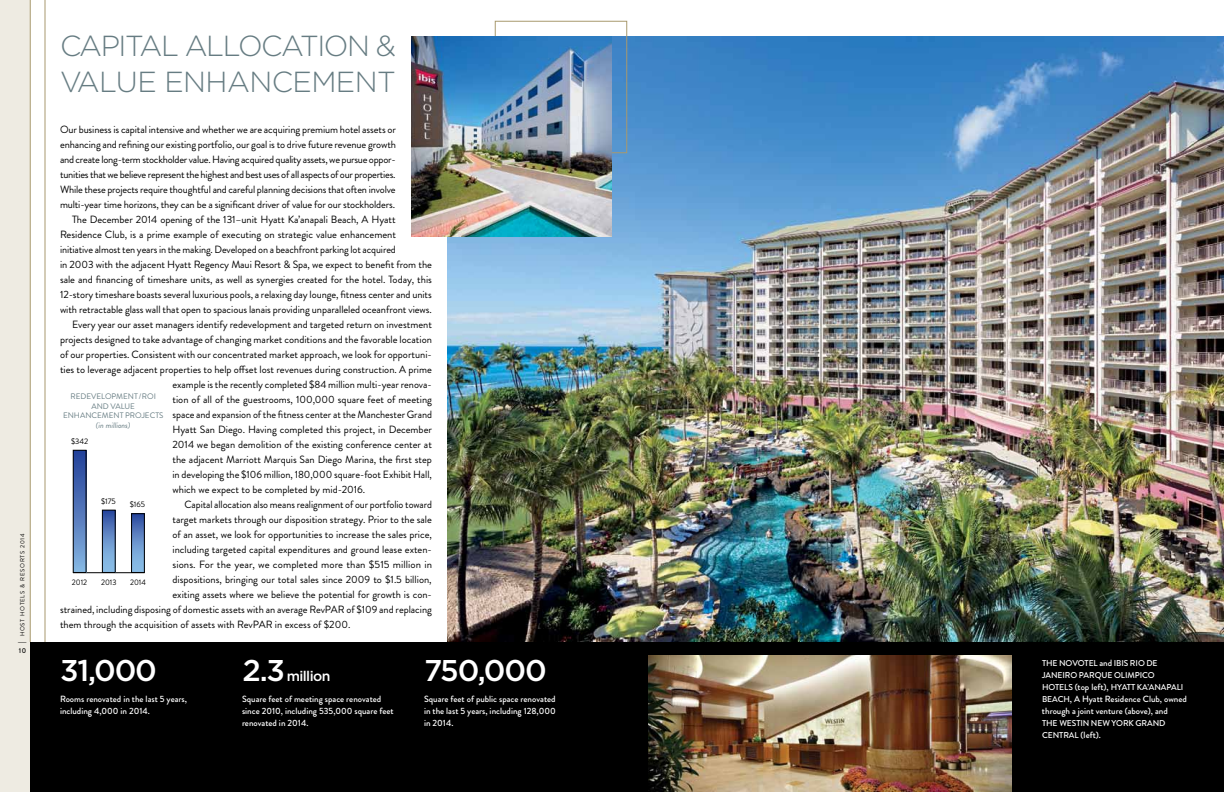
<style>
.page{position:relative;width:1224px;height:792px;background:#fff}
.page>*{position:absolute;margin:0;border:0;box-sizing:border-box;transform-origin:0 0}
.t1{font:500 30px "Gotham";letter-spacing:-.04em;color:#fff}
.t2{font:300 29px/36px "Gotham";letter-spacing:-.02em;color:#667c82}
.t3{font:300 29px "Gotham";letter-spacing:-.05em;color:#667c82}
.t4{font:500 14px "Gotham";letter-spacing:-.04em;color:#fff}
.t5{font:10.5px "Brandon Grotesque";letter-spacing:-.005em;color:#000}
.t6{font:10.5px "Brandon Grotesque";letter-spacing:-.025em;color:#000}
.t7{font:500 9px/12px "Brandon Grotesque";color:#fff}
.t8{font:500 8.5px/12px "Brandon Grotesque";letter-spacing:-.01em;color:#fff}
.t9{font:8px "Brandon Grotesque";color:#667c82}
.t10{font:italic 8px "Brandon Grotesque";color:#667c82}
.t11{font:8px "Brandon Grotesque";color:#000;scale:.96 1}
.t12{font:8px "Brandon Grotesque";color:#000}
.t13{font:500 7px "Brandon Grotesque";color:#000}
.t14{font:6px "Brandon Grotesque";letter-spacing:.1em;color:#000}
.s1{font-weight:700;font-size:8px}
.s2{font-size:30px}
.s3{font-size:9px}
.s4{font-size:8.5px}
</style>
<div class="page">
<img style="left:447px;top:36px;width:777px;height:606px">
<div style="left:30px;top:642px;width:582px;height:150px;background:#000"></div>
<div style="left:0;top:0;width:30px;height:792px;background:#eeebe2"></div>
<hr style="left:30px;top:0;width:1px;height:642px;background:#a8996e">
<hr style="left:45px;top:0;width:1px;height:642px;background:#a8996e">
<div style="left:612px;top:642px;width:612px;height:150px;background:#000"></div>
<div style="left:495px;top:21px;width:132px;height:132px;border:1px solid #a8996e"></div>
<img style="left:411px;top:36px;width:201px;height:201px">
<img style="left:648px;top:655px;width:364px;height:137px">
<hr style="left:73px;top:572px;width:72px;height:1px;background:#000">
<svg style="left:75px;top:452px;width:9px;height:119px"></svg>
<div style="left:73px;top:450px;width:13px;height:123px;border:1px solid #000"></div>
<svg style="left:104px;top:512px;width:9px;height:59px"></svg>
<div style="left:102px;top:510px;width:13px;height:63px;border:1px solid #000"></div>
<svg style="left:133px;top:515px;width:10px;height:56px"></svg>
<div style="left:131px;top:513px;width:14px;height:60px;border:1px solid #000"></div>
<p class="t14" style="left:18px;top:643px;width:111px;rotate:-90deg"><span class="s1">|</span> HOST HOTELS &amp; RESORTS 2014</p>
<p class="t13" style="left:19px;top:646px;width:9px">10</p>
<h2 class="t2" style="left:60px;top:27px;width:337px;text-indent:221px">ATION &amp;<br>VALUE ENHANCEME</h2>
<h2 class="t3" style="left:60px;top:28px;width:145px">CAPITAL ALLOC</h2>
<h2 class="t3" style="left:355px;top:64px;width:39px">NT</h2>
<p class="t5" style="left:60px;top:123px;width:338px">Our business is capital intensive and whether we are acquiring premium hotel assets or</p>
<p class="t5" style="left:60px;top:138px;width:338px">enhancing and refining our existing portfolio, our goal is to drive future revenue growth</p>
<p class="t6" style="left:60px;top:153px;width:337px">and create long-term stockholder value. Having acquired quality assets, we pursue oppor-</p>
<p class="t6" style="left:60px;top:168px;width:337px">tunities that we believe represent the highest and best uses of all aspects of our properties.</p>
<p class="t5" style="left:60px;top:183px;width:337px">While these projects require thoughtful and careful planning decisions that often involve</p>
<p class="t5" style="left:60px;top:198px;width:337px">multi-year time horizons, they can be a significant driver of value for our stockholders.</p>
<p class="t5" style="left:72px;top:213px;width:325px">The December 2014 opening of the 131–unit Hyatt Ka’anapali Beach, A Hyatt</p>
<p class="t5" style="left:60px;top:228px;width:338px">Residence Club, is a prime example of executing on strategic value enhancement</p>
<p class="t5" style="left:60px;top:243px;width:337px">initiative almost ten years in the making. Developed on a beachfront parking lot acquired</p>
<p class="t5" style="left:60px;top:258px;width:374px">in 2003 with the adjacent Hyatt Regency Maui Resort &amp; Spa, we expect to benefit from the</p>
<p class="t5" style="left:60px;top:273px;width:373px">sale and financing of timeshare units, as well as synergies created for the hotel. Today, this</p>
<p class="t5" style="left:60px;top:288px;width:373px">12-story timeshare boasts several luxurious pools, a relaxing day lounge, fitness center and units</p>
<p class="t5" style="left:60px;top:303px;width:373px">with retractable glass wall that open to spacious lanais providing unparalleled oceanfront views.</p>
<p class="t5" style="left:72px;top:318px;width:361px">Every year our asset managers identify redevelopment and targeted return on investment</p>
<p class="t5" style="left:60px;top:333px;width:373px">projects designed to take advantage of changing market conditions and the favorable location</p>
<p class="t5" style="left:60px;top:348px;width:373px">of our properties. Consistent with our concentrated market approach, we look for opportuni-</p>
<p class="t5" style="left:60px;top:363px;width:373px">ties to leverage adjacent properties to help offset lost revenues during construction. A prime</p>
<p class="t5" style="left:172px;top:378px;width:261px">example is the recently completed $84 million multi-year renova-</p>
<p class="t5" style="left:172px;top:393px;width:261px">tion of all of the guestrooms, 100,000 square feet of meeting</p>
<p class="t5" style="left:172px;top:408px;width:261px">space and expansion of the fitness center at the Manchester Grand</p>
<p class="t5" style="left:172px;top:423px;width:261px">Hyatt San Diego. Having completed this project, in December</p>
<p class="t5" style="left:172px;top:438px;width:261px">2014 we began demolition of the existing conference center at</p>
<p class="t5" style="left:172px;top:453px;width:261px">the adjacent Marriott Marquis San Diego Marina, the first step</p>
<p class="t5" style="left:172px;top:468px;width:261px">in developing the $106 million, 180,000 square-foot Exhibit Hall,</p>
<p class="t5" style="left:172px;top:483px;width:194px">which we expect to be completed by mid-2016.</p>
<p class="t5" style="left:184px;top:498px;width:249px">Capital allocation also means realignment of our portfolio toward</p>
<p class="t5" style="left:172px;top:513px;width:261px">target markets through our disposition strategy. Prior to the sale</p>
<p class="t5" style="left:172px;top:528px;width:261px">of an asset, we look for opportunities to increase the sales price,</p>
<p class="t5" style="left:172px;top:543px;width:261px">including targeted capital expenditures and ground lease exten-</p>
<p class="t5" style="left:172px;top:558px;width:261px">sions. For the year, we completed more than $515 million in</p>
<p class="t5" style="left:172px;top:573px;width:261px">dispositions, bringing our total sales since 2009 to $1.5 billion,</p>
<p class="t5" style="left:172px;top:588px;width:261px">exiting assets where we believe the potential for growth is con-</p>
<p class="t5" style="left:60px;top:603px;width:373px">strained, including disposing of domestic assets with an average RevPAR of $109 and replacing</p>
<p class="t5" style="left:60px;top:618px;width:292px">them through the acquisition of assets with RevPAR in excess of $200.</p>
<p class="t9" style="left:70px;top:391px;width:87px">Redevelopment/ROI</p>
<p class="t9" style="left:91px;top:401px;width:45px">and valu e</p>
<p class="t9" style="left:63px;top:410px;width:68px">Enhancement Proj</p>
<p class="t9" style="left:145px;top:410px;width:20px">ects</p>
<p class="t10" style="left:96px;top:420px;width:36px">(in millions)</p>
<p class="t12" style="left:71px;top:436px;width:19px">$342</p>
<p class="t12" style="left:101px;top:496px;width:16px">$175</p>
<p class="t12" style="left:130px;top:499px;width:17px">$165</p>
<p class="t11" style="left:72px;top:577px;width:17px">2012</p>
<p class="t11" style="left:101px;top:577px;width:18px">2013</p>
<p class="t11" style="left:130px;top:577px;width:18px">2014</p>
<h1 class="t1" style="left:60px;top:651px;width:99px">31,000</h1>
<p class="t7" style="left:60px;top:693px;width:129px">Rooms renovated in the last 5 years, including 4,000 in 2014.</p>
<h3 class="t4" style="left:242px;top:667px;width:90px"><span class="s2">2.3</span> million</h3>
<p class="t7" style="left:242px;top:693px;width:153px">Square feet of meeting space renovated since 2010, including 535,000 square feet renovated in 2014.</p>
<h1 class="t1" style="left:424px;top:651px;width:124px">750,000</h1>
<p class="t7" style="left:424px;top:693px;width:133px;text-align:justify">Square feet of public space renovated in the last 5 years, including 128,000 in 2014.</p>
<p class="t8" style="left:1042px;top:658px;width:117px">Th e Novotel <span class="s3">and</span> i bis Rio de<br>Jan eiro Parqu</p>
<p class="t8" style="left:1042px;top:670px;width:141px;text-indent:106px">o<br>Hotels <span class="s3">(top left),</span> Hyatt Ka’anapali</p>
<p class="t7" style="left:1042px;top:693px;width:146px"><span class="s4">Beach</span> , A Hyatt Residence Club, owned through a joint venture (above), and</p>
<p class="t8" style="left:1042px;top:718px;width:118px">Th e Westin New Yor k Grand<br>Central <span class="s3">(left).</span></p>
<p class="t8" style="left:1108px;top:670px;width:23px">e Olimpic</p>
</div>
